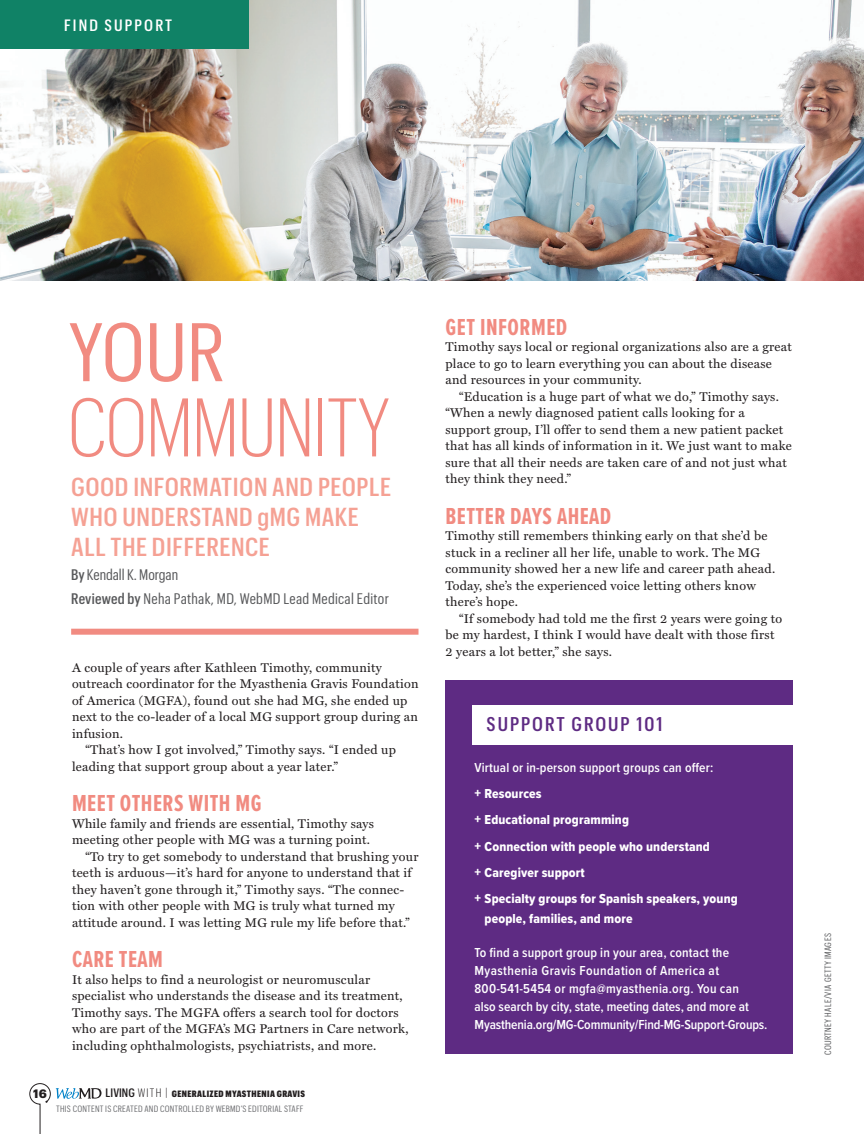
<style>
.page{position:relative;width:864px;height:1134px;background:#fff}
.page>*{position:absolute;margin:0;border:0;box-sizing:border-box;transform-origin:0 0}
.t1{font:300 81.15px "Graphik Cond";letter-spacing:-.01em;color:#f18b81}
.t2{font:81.15px "Graphik Cond";color:#f18b81}
.t3{font:500 25.5px/30px "Graphik Cond";letter-spacing:.02em;color:#f5a194}
.t4{font:700 24px "Proxima Nova Ex Cn";letter-spacing:.02em;color:#f18b81}
.t5{font:500 19.5px "Graphik Cond";letter-spacing:.1em;color:#5e2b83}
.t6{font:500 16.2px "Graphik Cond";letter-spacing:.13em;color:#fff}
.t7{font:15px/23.7px "Graphik Cond";letter-spacing:.02em;color:#57585a}
.t8{font:600 13.5px/18px "Proxima Nova Cond";letter-spacing:.01em;color:#fff}
.t9{font:13.5px/26.2px "Proxima Nova Cond Extrabld";letter-spacing:.01em;color:#fff}
.t10{font:12.75px/16.5px "Miller Text Roman";letter-spacing:.02em;color:#231f20}
.t11{font:700 12px "Graphik";color:#231f20}
.t12{font:9px/15px "Graphik Cond";letter-spacing:.02em;color:#6c6d70;text-align:right}
.t13{font:9px "Graphik Cond";letter-spacing:.04em;color:#57585a}
.s1{font-weight:500}
.s2{font-weight:500;font-size:12px;color:#231f20}
.s3{font-weight:300;font-size:12px;color:#231f20}
.s4{font-weight:900;color:#231f20}
.s5{font-size:15px}
</style>
<div class="page">
<img style="left:0;top:0;width:864px;height:281px">
<div style="left:0;top:0;width:248px;height:49px;background:#108266"></div>
<svg style="left:29px;top:1083px;width:73px;height:51px"></svg>
<div style="left:71px;top:629px;width:348px;height:6px;background:#f18b81"></div>
<div style="left:446px;top:681px;width:347px;height:373px;background:#5e2b83"></div>
<div style="left:472px;top:705px;width:333px;height:39px;background:#fff"></div>
<p class="t6" style="left:64px;top:14px;width:110px">FIND SUPPORT</p>
<h1 class="t2" style="left:68px;top:296px;width:158px">YOUR</h1>
<h1 class="t1" style="left:68px;top:374px;width:323px">COMMUNITY</h1>
<h2 class="t3" style="left:71px;top:471px;width:321px">GOOD INFORMATION AND PEOPLE<br>WHO UNDERSTAND gMG MAKE<br>ALL THE DIFFERENCE</h2>
<p class="t7" style="left:71px;top:562px;width:319px"><span class="s1">By</span> Kendall K. Morgan<br><span class="s1">Reviewed by</span> Neha Pathak, MD, WebMD Lead Medical Editor</p>
<p class="t10" style="left:72px;top:659px;width:311px">A couple of years after Kathleen Timothy, community</p>
<p class="t10" style="left:72px;top:675px;width:348px">outreach coordinator for the Myasthenia Gravis Foundation</p>
<p class="t10" style="left:72px;top:692px;width:337px">of America (MGFA), found out she had MG, she ended up</p>
<p class="t10" style="left:72px;top:708px;width:348px">next to the co-leader of a local MG support group during an</p>
<p class="t10" style="left:72px;top:725px;width:53px">infusion.</p>
<p class="t10" style="left:86px;top:741px;width:312px">“That’s how I got involved,” Timothy says. “I ended up</p>
<p class="t10" style="left:72px;top:758px;width:268px">leading that support group about a year later.”</p>
<h3 class="t4" style="left:72px;top:786px;width:191px">MEET OTHERS WITH MG</h3>
<p class="t10" style="left:72px;top:815px;width:304px">While family and friends are essential, Timothy says</p>
<p class="t10" style="left:72px;top:831px;width:300px">meeting other people with MG was a turning point.</p>
<p class="t10" style="left:86px;top:848px;width:334px">“To try to get somebody to understand that brushing your</p>
<p class="t10" style="left:72px;top:864px;width:341px">teeth is arduous—it’s hard for anyone to understand that if</p>
<p class="t10" style="left:72px;top:881px;width:334px">they haven’t gone through it,” Timothy says. “The connec-</p>
<p class="t10" style="left:72px;top:897px;width:324px">tion with other people with MG is truly what turned my</p>
<p class="t10" style="left:72px;top:914px;width:339px">attitude around. I was letting MG rule my life before that.”</p>
<h3 class="t4" style="left:72px;top:942px;width:93px">CARE TEAM</h3>
<p class="t10" style="left:72px;top:971px;width:338px">It also helps to find a neurologist or neuromuscular specialist who understands the disease and its treatment, Timothy says. The MGFA offers a search tool for doctors who are part of the MGFA’s MG Partners in Care network, including ophthalmologists, psychiatrists, and more.</p>
<p class="t11" style="left:33px;top:1084px;width:15px">16</p>
<p class="t12" style="left:56px;top:1085px;width:250px"><span class="s2">LIVING</span> <span class="s3">WITH |</span> <span class="s4">GENERALIZED MYASTHENIA GRAVIS<br></span>THIS CONTENT IS CREATED AND CONTROLLED BY WEBMD’S EDITORIAL STAFF</p>
<h3 class="t4" style="left:446px;top:309px;width:123px">GET INFORMED</h3>
<p class="t10" style="left:446px;top:338px;width:348px">Timothy says local or regional organizations also are a great place to go to learn everything you can about the disease and resources in your community.</p>
<p class="t10" style="left:446px;top:388px;width:348px;text-indent:14px">“Education is a huge part of what we do,” Timothy says. “When a newly diagnosed patient calls looking for a support group, I’ll offer to send them a new patient packet that has all kinds of information in it. We just want to make sure that all their needs are taken care of and not just what they think they need.”</p>
<h3 class="t4" style="left:446px;top:498px;width:167px">BETTER DAYS AHEAD</h3>
<p class="t10" style="left:446px;top:527px;width:331px">Timothy still remembers thinking early on that she’d be stuck in a recliner all her life, unable to work. The MG community showed her a new life and career path ahead.<br>Today, she’s the experienced voice letting others know there’s hope.</p>
<p class="t10" style="left:446px;top:610px;width:338px;text-indent:14px">“If somebody had told me the first 2 years were going to be my hardest, I think I would have dealt with those first<br>2 years a lot better,” she says.</p>
<h3 class="t5" style="left:487px;top:710px;width:178px">SUPPORT GROUP 101</h3>
<p class="t8" style="left:475px;top:758px;width:240px">Virtual or in-person support groups can offer:</p>
<p class="t9" style="left:475px;top:780px;width:265px"><span class="s5">+</span> Resources<br><span class="s5">+</span> Educational programming<br><span class="s5">+</span> Connection with people who understand<br><span class="s5">+</span> Caregiver support<br><span class="s5">+</span> Specialty groups for Spanish speakers, young</p>
<p class="t9" style="left:485px;top:905px;width:149px">people, families, and more</p>
<p class="t8" style="left:475px;top:943px;width:295px">To find a support group in your area, contact the Myasthenia Gravis Foundation of America at 800-541-5454 or mgfa@myasthenia.org. You can<br>also search by city, state, meeting dates, and more at Myasthenia.org/MG-Community/Find-MG-Support-Groups.</p>
<p class="t13" style="left:822px;top:1055px;width:124px;rotate:-90deg">COURTNEY HALE/VIA GETTY IMAGES</p>
</div>
